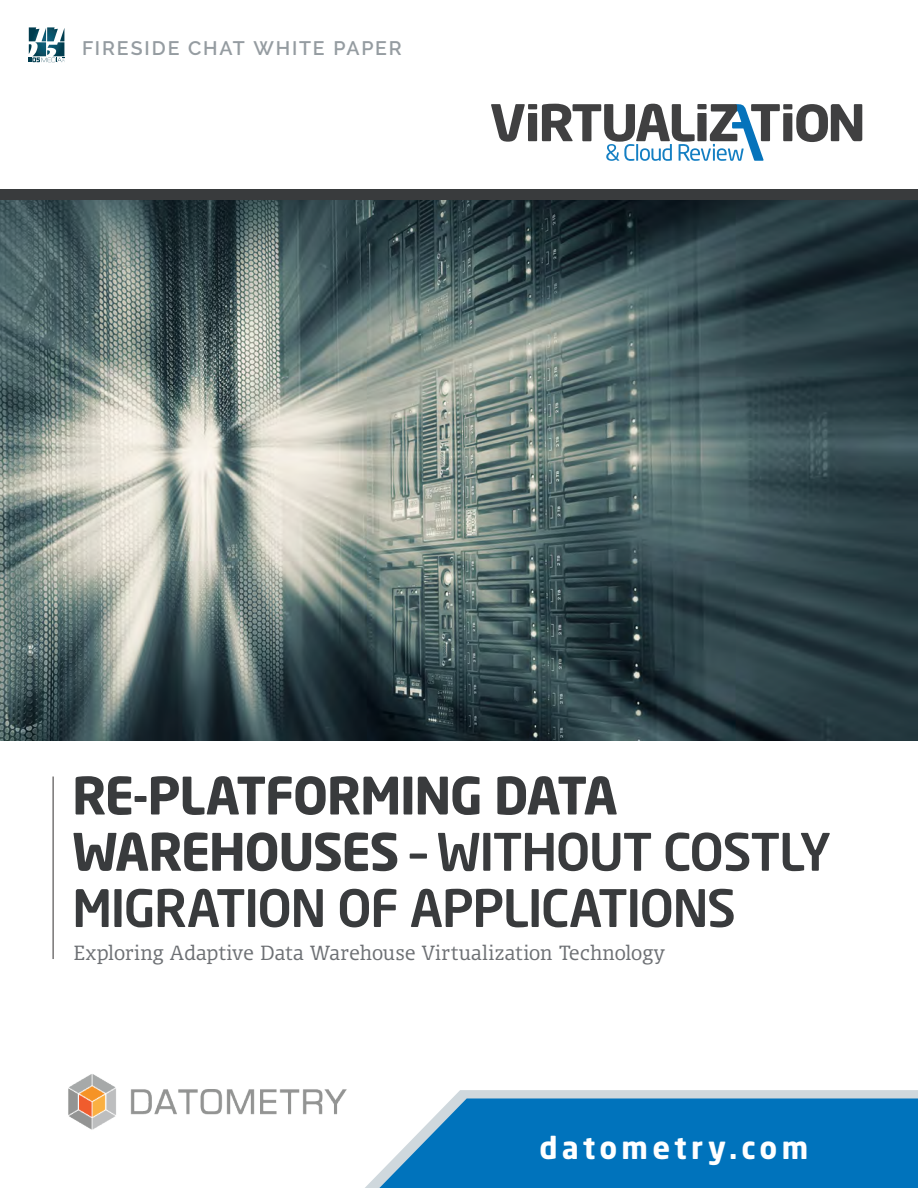
<style>
.page{position:relative;width:918px;height:1188px;background:#fff}
.page>*{position:absolute;margin:0;border:0;box-sizing:border-box;transform-origin:0 0}
.t1{font:500 51px/56.2px "Neo Sans Std";letter-spacing:-.035em;color:#393b3d}
.t2{font:700 30.3px "Neo Sans Std";letter-spacing:.135em;color:#fff}
.t3{font:300 19.5px "Olsen";letter-spacing:.02em;color:#6d7074}
.t4{font:600 19.5px "Raleway";letter-spacing:.095em;color:#959ca1}
.s1{font-weight:700}
</style>
<div class="page">
<svg style="left:365px;top:1090px;width:553px;height:98px;fill:#cfd8dd"></svg>
<img style="left:0;top:200px;width:918px;height:541px">
<svg style="left:379px;top:1098px;width:539px;height:90px;background:#147ec0"></svg>
<svg style="left:28px;top:27px;width:37px;height:36px"></svg>
<svg style="left:29px;top:27px;width:35px;height:35px"></svg>
<div style="left:0;top:189px;width:918px;height:11px;background:#393b3d"></div>
<hr style="left:52px;top:777px;width:2px;height:182px;background:#231f20">
<svg style="left:491px;top:104px;width:34px;height:38px"></svg>
<svg style="left:796px;top:104px;width:66px;height:38px"></svg>
<div style="left:528px;top:113px;width:9px;height:28px;background:#404041"></div>
<div style="left:528px;top:104px;width:9px;height:5px;background:#404041"></div>
<div style="left:783px;top:113px;width:9px;height:28px;background:#404041"></div>
<div style="left:783px;top:104px;width:9px;height:5px;background:#404041"></div>
<svg style="left:542px;top:104px;width:238px;height:57px"></svg>
<img style="left:68px;top:1074px;width:279px;height:56px">
<p class="t4" style="left:82px;top:37px;width:321px">FIRESIDE CHAT WHITE PAPER</p>
<p class="t1" style="left:72px;top:766px;width:761px"><span class="s1">RE-PLATFORMING DATA<br>WAREHOUSES</span> – WITHOUT COSTLY<br>MIGRATION OF APPLICATIONS</p>
<p class="t3" style="left:74px;top:939px;width:592px">Exploring Adaptive Data Warehouse Virtualization Technology</p>
<p class="t2" style="left:540px;top:1128px;width:270px">datometry.com</p>
</div>
